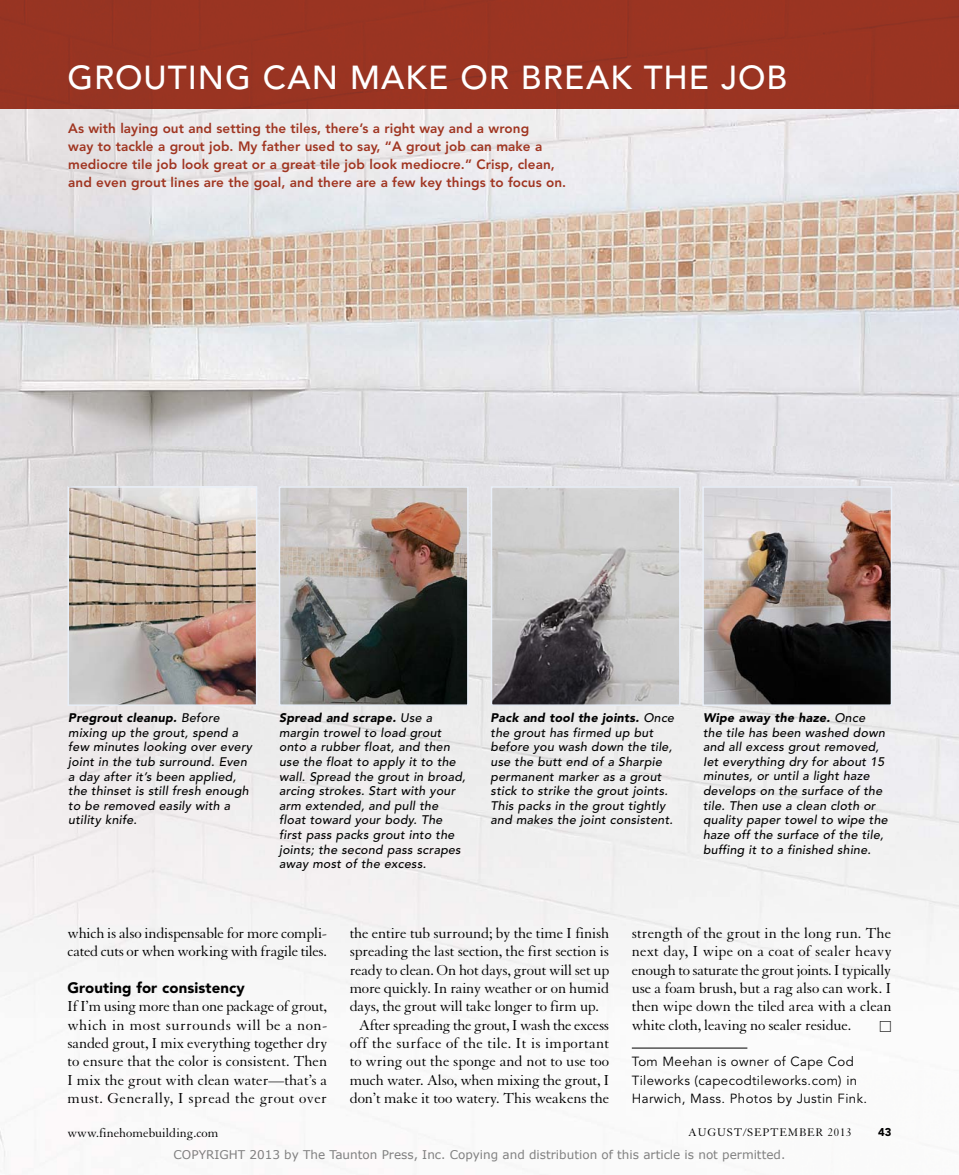
<style>
.page{position:relative;width:959px;height:1175px;background:#fff}
.page>*{position:absolute;margin:0;border:0;box-sizing:border-box;transform-origin:0 0}
.t1{font:500 33px "Avenir LT Std";letter-spacing:.03em;color:#fff}
.t2{font:15.75px/18.3px "Granjon LT Std";letter-spacing:-.015em;color:#000;text-align:justify}
.t3{font:15.75px "Granjon LT Std";letter-spacing:.015em;color:#000}
.t4{font:900 15px "Avenir LT Std";letter-spacing:.005em;color:#000}
.t5{font:800 13.5px/18px "Avenir LT Std";letter-spacing:.005em;color:#a03521}
.t6{font:13.5px "Granjon LT Std";color:#000}
.t7{font:13.5px "Universal Std Newswith Comm Pi";color:#000}
.t8{font:13.2px/18.3px "Avenir LT Std";letter-spacing:.03em;color:#000}
.t9{font:italic 500 12.3px/14.7px "Avenir LT Std";letter-spacing:.02em;color:#000}
.t10{font:12px "Verdana";color:#808080}
.t11{font:12px "Granjon LT Std";letter-spacing:.07em;color:#000}
.t12{font:900 11.25px "Avenir LT Std";color:#000}
.s1{font-weight:900}
</style>
<div class="page">
<img style="left:0;top:108px;width:958px;height:338px">
<img style="left:0;top:446px;width:958px;height:724px">
<img style="left:71px;top:489px;width:183px;height:214px">
<div style="left:68px;top:486px;width:189px;height:220px;border:2px solid #e9eff8"></div>
<img style="left:282px;top:489px;width:183px;height:214px">
<div style="left:279px;top:486px;width:189px;height:220px;border:2px solid #e9eff8"></div>
<img style="left:493px;top:489px;width:184px;height:214px">
<div style="left:490px;top:486px;width:190px;height:220px;border:2px solid #e9eff8"></div>
<img style="left:705px;top:489px;width:184px;height:214px">
<div style="left:702px;top:486px;width:190px;height:220px;border:2px solid #e9eff8"></div>
<hr style="left:632px;top:1047px;width:115px;height:1px;background:#000">
<div style="left:0;top:0;width:958px;height:108px;background:#9a3422"></div>
<h1 class="t1" style="left:68px;top:59px;width:721px">GROUTING CAN MAKE OR BREAK THE JOB</h1>
<p class="t5" style="left:68px;top:119px;width:499px">As with laying out and setting the tiles, there’s a right way and a wrong<br>way to tackle a grout job. My father used to say, “A grout job can make a mediocre tile job look great or a great tile job look mediocre.” Crisp, clean, and even grout lines are the goal, and there are a few key things to focus on.</p>
<p class="t9" style="left:68px;top:710px;width:185px"><span class="s1">Pregrout cleanup.</span> Before mixing up the grout, spend a few minutes looking over every joint in the tub surround. Even a day after it’s been applied, the thinset is still fresh enough to be removed easily with a utility knife.</p>
<p class="t9" style="left:279px;top:710px;width:188px"><span class="s1">Spread and scrape.</span> Use a margin trowel to load grout onto a rubber float, and then use the float to apply it to the wall. Spread the grout in broad, arcing strokes. Start with your arm extended, and pull the float toward your body. The first pass packs grout into the joints; the second pass scrapes away most of the excess.</p>
<p class="t9" style="left:490px;top:710px;width:185px"><span class="s1">Pack and tool the joints.</span> Once the grout has firmed up but before you wash down the tile, use the butt end of a Sharpie permanent marker as a grout stick to strike the grout joints.<br>This packs in the grout tightly and makes the joint consistent.</p>
<p class="t9" style="left:703px;top:710px;width:186px"><span class="s1">Wipe away the haze.</span> Once<br>the tile has been washed down and all excess grout removed,<br>Iet everything dry for about 15 minutes, or until a light haze develops on the surface of the tile. Then use a clean cloth or quality paper towel to wipe the haze off the surface of the tile, buffing it to a finished shine.</p>
<p class="t2" style="left:68px;top:924px;width:261px">which is also indispensable for more compli&shy;cated cuts or when working with fragile tiles.</p>
<p class="t4" style="left:68px;top:978px;width:179px">Grouting for consistency</p>
<p class="t2" style="left:68px;top:997px;width:261px">If I’m using more than one package of grout, which in most surrounds will be a non&shy;sanded grout, I mix everything together dry to ensure that the color is consistent. then I mix the grout with clean water—that’s a must. generally, I spread the grout over</p>
<p class="t2" style="left:350px;top:924px;width:261px">the entire tub surround; by the time I finish</p>
<p class="t2" style="left:350px;top:942px;width:261px">spreading the last section, the first section is</p>
<p class="t2" style="left:350px;top:961px;width:261px">ready to clean. On hot days, grout will set up</p>
<p class="t2" style="left:350px;top:979px;width:261px">more quickly. In rainy weather or on humid</p>
<p class="t2" style="left:350px;top:997px;width:251px">days, the grout will take longer to firm up.</p>
<p class="t2" style="left:358px;top:1016px;width:252px">after spreading the grout, I wash the excess</p>
<p class="t3" style="left:350px;top:1034px;width:261px">off the surface of the tile. It is important</p>
<p class="t2" style="left:350px;top:1052px;width:261px">to wring out the sponge and not to use too</p>
<p class="t2" style="left:350px;top:1070px;width:261px">much water. also, when mixing the grout, I</p>
<p class="t2" style="left:350px;top:1089px;width:261px">don’t make it too watery. this weakens the</p>
<p class="t2" style="left:632px;top:924px;width:261px">strength of the grout in the long run. the next day, I wipe on a coat of sealer heavy enough to saturate the grout joints. I typically use a foam brush, but a rag also can work. I then wipe down the tiled area with a clean white cloth, leaving no sealer residue.</p>
<p class="t7" style="left:879px;top:1020px;width:14px">□</p>
<p class="t8" style="left:632px;top:1053px;width:237px">Tom Meehan is owner of Cape Cod<br>Tileworks (capecodtileworks.com) in<br>Harwich, Mass. Photos by Justin Fink.</p>
<p class="t6" style="left:68px;top:1125px;width:152px">www.finehomebuilding.com</p>
<p class="t11" style="left:688px;top:1126px;width:165px">august/september 2013</p>
<p class="t12" style="left:878px;top:1125px;width:15px">43</p>
<p class="t10" style="left:174px;top:1146px;width:613px">COPYRIGHT 2013 by The Taunton Press, Inc. Copying and distribution of this article is not permitted.</p>
</div>
